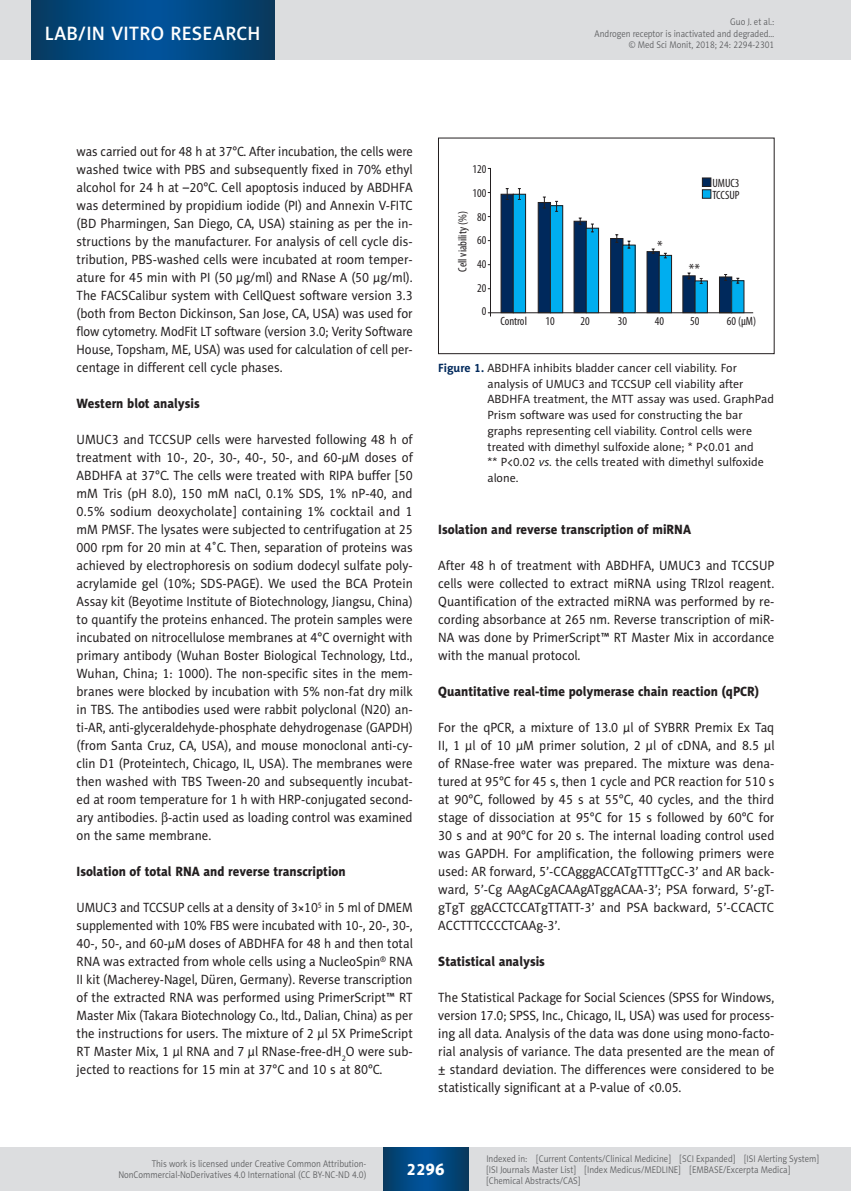
<style>
.page{position:relative;width:851px;height:1191px;background:#fff}
.page>*{position:absolute;margin:0;border:0;box-sizing:border-box;transform-origin:0 0}
.t1{font:19.5px "Naomi Sans EFN Medium";letter-spacing:.015em;color:#fff}
.t2{font:16.5px "Naomi Sans EFN Heavy";color:#fff}
.t3{font:condensed 15px "Myriad Pro";color:#231f20}
.MSM_Body{font:13.5px/18px "Naomi Sans EFN";color:#231f20;text-align:justify;scale:.95 1}
.MSM_Body-2{font:13.5px/18px "Naomi Sans EFN";color:#231f20;text-align:justify;scale:.93 1}
.MSM_Body-3{font:13.5px/18px "Naomi Sans EFN";color:#231f20;text-align:justify;scale:.94 1}
.MSM_Headline_2{font:13.5px "Naomi Sans EFN Heavy";color:#231f20;scale:.95 1}
.MSM_Rycina_tytul{font:12px/15.8px "Naomi Sans EFN";color:#231f20}
.t4{font:condensed 12px/23.7px "Myriad Pro";color:#231f20}
.MSM_pagina_sygnatura{font:9.75px/11.2px "Naomi Sans EFN Light";color:#57585a;scale:.9 1}
.MSM_pagina_zywa{font:9.75px/11.2px "Naomi Sans EFN Light";color:#57585a;text-align:right;scale:.9 1}
.s1{font-family:"Standard Sym L"}
.s2{font-weight:700;color:#00295c}
.s3{font-style:italic}
</style>
<div class="page">
<svg style="left:487px;top:167px;width:266px;height:150px"></svg>
<div style="left:702px;top:178px;width:9px;height:9px;background:#00295c;border:1px solid #231f20"></div>
<div style="left:702px;top:189px;width:9px;height:10px;background:#00aeef;border:1px solid #231f20"></div>
<div style="left:438px;top:138px;width:336px;height:216px;border:1px solid #231f20"></div>
<div style="left:0;top:1148px;width:850px;height:43px;background:#dcdddf"></div>
<svg style="left:383px;top:1147px;width:85px;height:43px;background:#02477e"></svg>
<div style="left:0;top:0;width:850px;height:60px;background:#dcdddf"></div>
<hr style="left:850px;top:0;width:1px;height:60px;background:#dcdddf">
<svg style="left:32px;top:0;width:242px;height:60px;background:#02477f"></svg>
<h1 class="t1" style="left:45px;top:22px;width:217px">LAB/IN VITRO RESEARCH</h1>
<p class="MSM_pagina_zywa" style="left:594px;top:16px;width:201px">Guo J. et al.:<br>Androgen receptor is inactivated and degraded…</p>
<p class="MSM_pagina_sygnatura" style="left:628px;top:39px;width:163px">© Med Sci Monit, 2018; 24: 2294-2301</p>
<p class="MSM_Body-2" style="left:77px;top:142px;width:363px">was carried out for 48 h at 37°C. After incubation, the cells were washed twice with PBS and subsequently fixed in 70% ethyl alcohol for 24 h at –20°C. Cell apoptosis induced by ABDHFA was determined by propidium iodide (PI) and Annexin V-FITC (BD Pharmingen, San Diego, CA, USA) staining as per the in&shy;structions by the manufacturer. For analysis of cell cycle dis&shy;tribution, PBS-washed cells were incubated at room temper&shy;ature for 45 min with PI (50 µg/ml) and RNase A (50 µg/ml).<br>The FACSCalibur system with CellQuest software version 3.3 (both from Becton Dickinson, San Jose, CA, USA) was used for flow cytometry. ModFit LT software (version 3.0; Verity Software House, Topsham, ME, USA) was used for calculation of cell per&shy;centage in different cell cycle phases.</p>
<p class="MSM_Headline_2" style="left:77px;top:395px;width:131px">Western blot analysis</p>
<p class="MSM_Body" style="left:77px;top:430px;width:355px">UMUC3 and TCCSUP cells were harvested following 48 h of treatment with 10-, 20-, 30-, 40-, 50-, and 60-µM doses of ABDHFA at 37°C. The cells were treated with RIPA buffer [50 mM Tris (pH 8.0), 150 mM naCl, 0.1% SDS, 1% nP-40, and 0.5% sodium deoxycholate] containing 1% cocktail and 1 mM PMSF. The lysates were subjected to centrifugation at 25<br>000 rpm for 20 min at 4˚C. Then, separation of proteins was achieved by electrophoresis on sodium dodecyl sulfate poly&shy;acrylamide gel (10%; SDS-PAGE). We used the BCA Protein Assay kit (Beyotime Institute of Biotechnology, Jiangsu, China) to quantify the proteins enhanced. The protein samples were incubated on nitrocellulose membranes at 4°C overnight with primary antibody (Wuhan Boster Biological Technology, Ltd., Wuhan, China; 1: 1000). The non-specific sites in the mem&shy;branes were blocked by incubation with 5% non-fat dry milk in TBS. The antibodies used were rabbit polyclonal (N20) an&shy;ti-AR, anti-glyceraldehyde-phosphate dehydrogenase (GAPDH) (from Santa Cruz, CA, USA), and mouse monoclonal anti-cy&shy;clin D1 (Proteintech, Chicago, IL, USA). The membranes were then washed with TBS Tween-20 and subsequently incubat&shy;ed at room temperature for 1 h with HRP-conjugated second&shy;ary antibodies. <span class="s1">b</span>-actin used as loading control was examined on the same membrane.</p>
<p class="MSM_Headline_2" style="left:77px;top:863px;width:285px">Isolation of total RNA and reverse transcription</p>
<p class="MSM_Body-2" style="left:77px;top:898px;width:363px">UMUC3 and TCCSUP cells at a density of 3×10<sup>5</sup> in 5 ml of DMEM supplemented with 10% FBS were incubated with 10-, 20-, 30-, 40-, 50-, and 60-µM doses of ABDHFA for 48 h and then total RNA was extracted from whole cells using a NucleoSpin<sup>®</sup> RNA II kit (Macherey-Nagel, Düren, Germany). Reverse transcription of the extracted RNA was performed using PrimerScript™ RT Master Mix (Takara Biotechnology Co., ltd., Dalian, China) as per the instructions for users. The mixture of 2 µl 5X PrimeScript RT Master Mix, 1 µl RNA and 7 µl RNase-free-dH<sub>2</sub>O were sub&shy;jected to reactions for 15 min at 37°C and 10 s at 80°C.</p>
<p class="t4" style="left:472px;top:157px;width:15px;text-align:right">120<br>100<br>80<br>60<br>40<br>20<br>0</p>
<p class="t4" style="left:450px;top:272px;width:62px;rotate:-90deg">Cell viability (%)</p>
<p class="t3" style="left:657px;top:237px;width:7px">*</p>
<p class="t4" style="left:712px;top:177px;width:29px;line-height:12px">UMUC3<br>TCCSUP</p>
<p class="t3" style="left:688px;top:260px;width:13px">**</p>
<p class="t4" style="left:500px;top:309px;width:28px">Control</p>
<p class="t4" style="left:654px;top:309px;width:11px">40</p>
<p class="t4" style="left:690px;top:309px;width:11px">50</p>
<p class="t4" style="left:726px;top:309px;width:31px">60 (μM)</p>
<p class="t4" style="left:545px;top:309px;width:11px">10</p>
<p class="t4" style="left:580px;top:309px;width:11px">20</p>
<p class="t4" style="left:618px;top:309px;width:11px">30</p>
<p class="MSM_Rycina_tytul" style="left:487px;top:360px;width:288px;text-indent:-49px"><span class="s2">Figure 1.</span> ABDHFA inhibits bladder cancer cell viability. For analysis of UMUC3 and TCCSUP cell viability after ABDHFA treatment, the MTT assay was used. GraphPad Prism software was used for constructing the bar graphs representing cell viability. Control cells were treated with dimethyl sulfoxide alone; * P&lt;0.01 and<br>** P&lt;0.02 <span class="s3">vs.</span> the cells treated with dimethyl sulfoxide alone.</p>
<p class="MSM_Headline_2" style="left:438px;top:521px;width:267px">Isolation and reverse transcription of miRNA</p>
<p class="MSM_Body" style="left:438px;top:556px;width:355px">After 48 h of treatment with ABDHFA, UMUC3 and TCCSUP cells were collected to extract miRNA using TRIzol reagent.<br>Quantification of the extracted miRNA was performed by re&shy;cording absorbance at 265 nm. Reverse transcription of miR-NA was done by PrimerScript™ RT Master Mix in accordance with the manual protocol.</p>
<p class="MSM_Headline_2" style="left:438px;top:683px;width:339px">Quantitative real-time polymerase chain reaction (qPCR)</p>
<p class="MSM_Body" style="left:438px;top:718px;width:355px">For the qPCR, a mixture of 13.0 µl of SYBRR Premix Ex Taq II, 1 µl of 10 µM primer solution, 2 µl of cDNA, and 8.5 µl of RNase-free water was prepared. The mixture was dena&shy;tured at 95°C for 45 s, then 1 cycle and PCR reaction for 510 s at 90°C, followed by 45 s at 55°C, 40 cycles, and the third stage of dissociation at 95°C for 15 s followed by 60°C for 30 s and at 90°C for 20 s. The internal loading control used was GAPDH. For amplification, the following primers were used: AR forward, 5’-CCAgggACCATgTTTTgCC-3’ and AR back&shy;ward, 5’-Cg AAgACgACAAgATggACAA-3’; PSA forward, 5’-gT&shy;gTgT ggACCTCCATgTTATT-3’ and PSA backward, 5’-CCACTC ACCTTTCCCCTCAAg-3’.</p>
<p class="MSM_Headline_2" style="left:438px;top:953px;width:114px">Statistical analysis</p>
<p class="MSM_Body-3" style="left:438px;top:988px;width:359px">The Statistical Package for Social Sciences (SPSS for Windows, version 17.0; SPSS, Inc., Chicago, IL, USA) was used for process&shy;ing all data. Analysis of the data was done using mono-facto&shy;rial analysis of variance. The data presented are the mean of ± standard deviation. The differences were considered to be statistically significant at a P-value of &lt;0.05.</p>
<p class="MSM_pagina_sygnatura" style="left:118px;top:1158px;width:277px;text-align:right">This work is licensed under Creative Common Attribution-<br>NonCommercial-NoDerivatives 4.0 International (CC BY-NC-ND 4.0)</p>
<p class="t2" style="left:406px;top:1159px;width:40px">2296</p>
<p class="MSM_pagina_sygnatura" style="left:486px;top:1152px;width:371px">Indexed in: [Current Contents/Clinical Medicine] [SCI Expanded] [ISI Alerting System] [ISI Journals Master List] [Index Medicus/MEDLINE] [EMBASE/Excerpta Medica] [Chemical Abstracts/CAS]</p>
</div>
